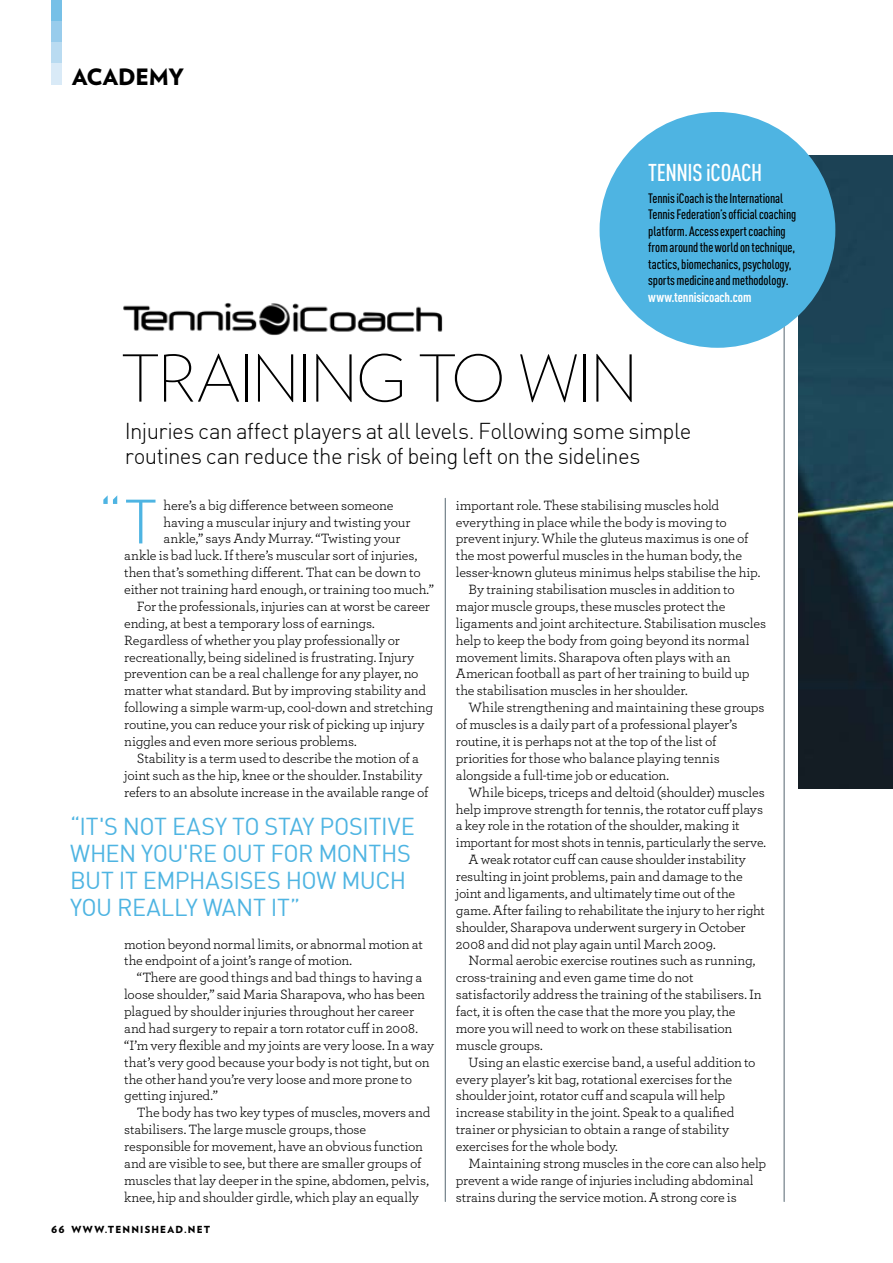
<style>
.page{position:relative;width:893px;height:1263px;background:#fff}
.page>*{position:absolute;margin:0;border:0;box-sizing:border-box;transform-origin:0 0}
.t1{font:200 64.5px "Verlag";letter-spacing:-.03em;color:#000}
.t2{font:300 61.5px "DIN";color:#4eb4e2}
.t3{font:24px/27px "DIN";letter-spacing:-.02em;color:#4eb4e2}
.t4{font:500 24px "DIN Cond";letter-spacing:-.01em;color:#fff}
.t5{font:300 22.5px/25.5px "DIN";letter-spacing:-.025em;color:#000}
.t6{font:900 22.5px "Verlag";color:#000}
.t7{font:14.1px/17px "Archer";letter-spacing:-.015em;color:#000}
.t8{font:500 13.5px/16.5px "DIN Cond";letter-spacing:-.01em;color:#000}
.t9{font:700 13.5px "DIN Cond";letter-spacing:-.01em;color:#fff}
.t10{font:900 9.75px "Verlag";letter-spacing:.12em;color:#000}
</style>
<div class="page">
<img style="left:798px;top:155px;width:95px;height:633px">
<div style="left:51px;top:0;width:11px;height:21px;background:#76c0e7"></div>
<div style="left:51px;top:21px;width:11px;height:22px;background:#98ccec"></div>
<div style="left:51px;top:43px;width:11px;height:21px;background:#b9dbf1"></div>
<div style="left:51px;top:64px;width:11px;height:21px;background:#d9eaf7"></div>
<hr style="left:445px;top:498px;width:1px;height:703px;background:#556670">
<hr style="left:784px;top:155px;width:1px;height:1046px;background:#556670">
<div style="left:600px;top:112px;width:235px;height:236px;background:#4eb4e2;border-radius:50%"></div>
<img style="left:123px;top:303px;width:320px;height:33px">
<h3 class="t6" style="left:72px;top:58px;width:47px">ACADE</h3>
<h3 class="t6" style="left:149px;top:58px;width:37px">MY</h3>
<h3 class="t4" style="left:648px;top:158px;width:116px">Tennis iCoach</h3>
<p class="t8" style="left:648px;top:190px;width:150px">Tennis iCoach is the International Tennis Federation’s official coaching platform. Access expert coaching from around the world on technique, tactics, biomechanics, psychology, sports medicine and methodology.</p>
<p class="t9" style="left:648px;top:289px;width:105px">www.tennisicoach.com</p>
<h1 class="t1" style="left:121px;top:332px;width:519px">TRAINING TO WIN</h1>
<h3 class="t5" style="left:125px;top:418px;width:568px">Injuries can affect players at all levels. Following some simple routines can reduce the risk of being left on the sidelines</h3>
<h2 class="t2" style="left:98px;top:483px;width:61px">“T</h2>
<p class="t7" style="left:163px;top:496px;width:231px">here’s a big difference between someone</p>
<p class="t7" style="left:163px;top:513px;width:249px">having a muscular injury and twisting your</p>
<p class="t7" style="left:163px;top:530px;width:239px">ankle,” says Andy Murray. “Twisting your</p>
<p class="t7" style="left:124px;top:546px;width:295px">ankle is bad luck. If there’s muscular sort of injuries,</p>
<p class="t7" style="left:124px;top:563px;width:298px">then that’s something different. That can be down to</p>
<p class="t7" style="left:124px;top:580px;width:311px">either not training hard enough, or training too much.”</p>
<p class="t7" style="left:137px;top:597px;width:294px">For the professionals, injuries can at worst be career</p>
<p class="t7" style="left:124px;top:614px;width:252px">ending, at best a temporary loss of earnings.</p>
<p class="t7" style="left:124px;top:631px;width:277px">Regardless of whether you play professionally or</p>
<p class="t7" style="left:124px;top:648px;width:292px">recreationally, being sidelined is frustrating. Injury</p>
<p class="t7" style="left:124px;top:665px;width:296px">prevention can be a real challenge for any player, no</p>
<p class="t7" style="left:124px;top:681px;width:303px">matter what standard. But by improving stability and</p>
<p class="t7" style="left:124px;top:698px;width:311px">following a simple warm-up, cool-down and stretching</p>
<p class="t7" style="left:124px;top:715px;width:302px">routine, you can reduce your risk of picking up injury</p>
<p class="t7" style="left:124px;top:732px;width:234px">niggles and even more serious problems.</p>
<p class="t7" style="left:137px;top:749px;width:284px">Stability is a term used to describe the motion of a</p>
<p class="t7" style="left:124px;top:766px;width:300px">joint such as the hip, knee or the shoulder. Instability</p>
<p class="t7" style="left:124px;top:783px;width:306px">refers to an absolute increase in the available range of</p>
<h3 class="t3" style="left:70px;top:812px;width:346px">“IT'S NOT EASY TO STAY POSITIVE<br>WHEN YOU'RE OUT FOR MONTHS<br>BUT IT EMPHASISES HOW MUCH<br>YOU REALLY WANT IT”</h3>
<p class="t7" style="left:124px;top:935px;width:300px">motion beyond normal limits, or abnormal motion at the endpoint of a joint’s range of motion.</p>
<p class="t7" style="left:124px;top:968px;width:311px;text-indent:13px">“There are good things and bad things to having a loose shoulder,” said Maria Sharapova, who has been plagued by shoulder injuries throughout her career and had surgery to repair a torn rotator cuff in 2008. “I’m very flexible and my joints are very loose. In a way that’s very good because your body is not tight, but on the other hand you’re very loose and more prone to getting injured.”</p>
<p class="t7" style="left:124px;top:1103px;width:308px;text-indent:13px">The body has two key types of muscles, movers and stabilisers. The large muscle groups, those responsible for movement, have an obvious function and are visible to see, but there are smaller groups of muscles that lay deeper in the spine, abdomen, pelvis, knee, hip and shoulder girdle, which play an equally</p>
<p class="t10" style="left:51px;top:1222px;width:146px">66 WWW.TENNISHEAD.NET</p>
<p class="t7" style="left:456px;top:496px;width:265px">important role. These stabilising muscles hold</p>
<p class="t7" style="left:456px;top:513px;width:273px">everything in place while the body is moving to</p>
<p class="t7" style="left:456px;top:530px;width:294px">prevent injury. While the gluteus maximus is one of</p>
<p class="t7" style="left:456px;top:546px;width:288px">the most powerful muscles in the human body, the</p>
<p class="t7" style="left:456px;top:563px;width:306px">lesser-known gluteus minimus helps stabilise the hip.</p>
<p class="t7" style="left:469px;top:580px;width:268px">By training stabilisation muscles in addition to</p>
<p class="t7" style="left:456px;top:597px;width:271px">major muscle groups, these muscles protect the</p>
<p class="t7" style="left:456px;top:614px;width:312px">ligaments and joint architecture. Stabilisation muscles</p>
<p class="t7" style="left:456px;top:631px;width:295px">help to keep the body from going beyond its normal</p>
<p class="t7" style="left:456px;top:648px;width:276px">movement limits. Sharapova often plays with an</p>
<p class="t7" style="left:456px;top:665px;width:295px">American football as part of her training to build up</p>
<p class="t7" style="left:456px;top:681px;width:233px">the stabilisation muscles in her shoulder.</p>
<p class="t7" style="left:469px;top:698px;width:297px">While strengthening and maintaining these groups</p>
<p class="t7" style="left:456px;top:715px;width:283px">of muscles is a daily part of a professional player’s</p>
<p class="t7" style="left:456px;top:732px;width:262px">routine, it is perhaps not at the top of the list of</p>
<p class="t7" style="left:456px;top:749px;width:265px">priorities for those who balance playing tennis</p>
<p class="t7" style="left:456px;top:766px;width:215px">alongside a full-time job or education.</p>
<p class="t7" style="left:469px;top:783px;width:298px">While biceps, triceps and deltoid (shoulder) muscles</p>
<p class="t7" style="left:456px;top:800px;width:309px">help improve strength for tennis, the rotator cuff plays</p>
<p class="t7" style="left:456px;top:816px;width:285px">a key role in the rotation of the shoulder, making it</p>
<p class="t7" style="left:456px;top:833px;width:312px">important for most shots in tennis, particularly the serve.</p>
<p class="t7" style="left:469px;top:850px;width:279px">A weak rotator cuff can cause shoulder instability</p>
<p class="t7" style="left:456px;top:867px;width:288px">resulting in joint problems, pain and damage to the</p>
<p class="t7" style="left:456px;top:884px;width:281px">joint and ligaments, and ultimately time out of the</p>
<p class="t7" style="left:456px;top:901px;width:311px">game. After failing to rehabilitate the injury to her right</p>
<p class="t7" style="left:456px;top:918px;width:291px">shoulder, Sharapova underwent surgery in October</p>
<p class="t7" style="left:456px;top:935px;width:261px">2008 and did not play again until March 2009.</p>
<p class="t7" style="left:469px;top:951px;width:288px">Normal aerobic exercise routines such as running,</p>
<p class="t7" style="left:456px;top:968px;width:239px">cross-training and even game time do not</p>
<p class="t7" style="left:456px;top:985px;width:307px">satisfactorily address the training of the stabilisers. In</p>
<p class="t7" style="left:456px;top:1002px;width:281px">fact, it is often the case that the more you play, the</p>
<p class="t7" style="left:456px;top:1019px;width:278px">more you will need to work on these stabilisation</p>
<p class="t7" style="left:456px;top:1036px;width:88px">muscle groups.</p>
<p class="t7" style="left:469px;top:1053px;width:288px">Using an elastic exercise band, a useful addition to</p>
<p class="t7" style="left:456px;top:1070px;width:278px">every player’s kit bag, rotational exercises for the</p>
<p class="t7" style="left:456px;top:1086px;width:271px">shoulder joint, rotator cuff and scapula will help</p>
<p class="t7" style="left:456px;top:1103px;width:280px">increase stability in the joint. Speak to a qualified</p>
<p class="t7" style="left:456px;top:1120px;width:275px">trainer or physician to obtain a range of stability</p>
<p class="t7" style="left:456px;top:1137px;width:163px">exercises for the whole body.</p>
<p class="t7" style="left:469px;top:1154px;width:299px">Maintaining strong muscles in the core can also help</p>
<p class="t7" style="left:456px;top:1171px;width:299px">prevent a wide range of injuries including abdominal</p>
<p class="t7" style="left:456px;top:1188px;width:282px">strains during the service motion. A strong core is</p>
</div>
